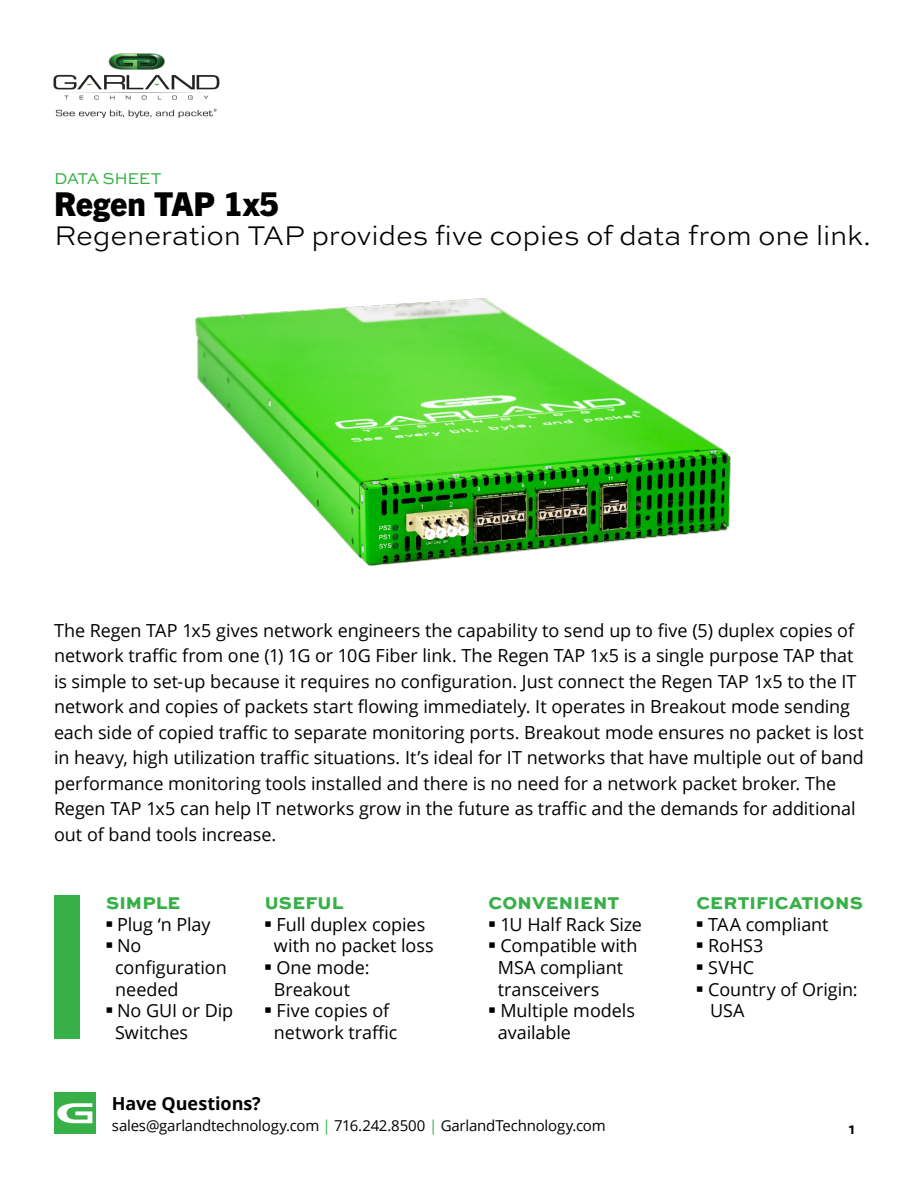
<style>
.page{position:relative;width:918px;height:1188px;background:#fff}
.page>*{position:absolute;margin:0;border:0;box-sizing:border-box;transform-origin:0 0}
.t1{font:800 33px "Trade Gothic Next LT Pro";color:#000}
.t2{font:300 28.5px "Sweet Sans Pro";letter-spacing:-.01em;color:#000}
.t3{font:18px/25.5px "Open Sans";letter-spacing:-.005em;color:#000}
.t4{font:800 18px "Sweet Sans Pro";letter-spacing:.01em;color:#37b048}
.t5{font:700 18px "Open Sans";letter-spacing:-.005em;color:#000}
.t6{font:16.5px "Sweet Sans Pro";letter-spacing:-.025em;color:#37b048}
.t7{font:15px "Open Sans";letter-spacing:-.015em;color:#000}
.t8{font:700 15px "Sweet Sans Pro";color:#000}
.s1{color:#37b048}
</style>
<div class="page">
<div style="left:54px;top:1093px;width:42px;height:41px;background:#37b048"></div>
<svg style="left:57px;top:1103px;width:35px;height:20px"></svg>
<img style="left:54px;top:53px;width:166px;height:64px">
<div style="left:54px;top:895px;width:26px;height:144px;background:#37b048"></div>
<img style="left:195px;top:298px;width:536px;height:268px">
<p class="t6" style="left:54px;top:167px;width:109px">DATA SHEET</p>
<h1 class="t1" style="left:54px;top:181px;width:227px">Regen TAP 1x5</h1>
<h2 class="t2" style="left:54px;top:215px;width:819px">Regeneration TAP provides five copies of data from one link.</h2>
<p class="t3" style="left:54px;top:617px;width:811px">The Regen TAP 1x5 gives network engineers the capability to send up to five (5) duplex copies of network traffic from one (1) 1G or 10G Fiber link. The Regen TAP 1x5 is a single purpose TAP that is simple to set-up because it requires no configuration. Just connect the Regen TAP 1x5 to the IT network and copies of packets start flowing immediately. It operates in Breakout mode sending each side of copied traffic to separate monitoring ports. Breakout mode ensures no packet is lost in heavy, high utilization traffic situations. It’s ideal for IT networks that have multiple out of band performance monitoring tools installed and there is no need for a network packet broker. The Regen TAP 1x5 can help IT networks grow in the future as traffic and the demands for additional out of band tools increase.</p>
<p class="t4" style="left:106px;top:889px;width:76px">SIMPLE</p>
<p class="t3" style="left:106px;top:911px;width:106px"><sup>◼</sup> Plug ‘n Play</p>
<p class="t3" style="left:106px;top:933px;width:37px"><sup>◼</sup> No</p>
<p class="t3" style="left:115px;top:954px;width:113px">configuration</p>
<p class="t3" style="left:115px;top:976px;width:65px">needed</p>
<p class="t3" style="left:106px;top:997px;width:129px"><sup>◼</sup> No GUI or Dip</p>
<p class="t3" style="left:115px;top:1019px;width:74px">Switches</p>
<p class="t4" style="left:265px;top:889px;width:80px">USEFUL</p>
<p class="t3" style="left:265px;top:911px;width:162px"><sup>◼</sup> Full duplex copies</p>
<p class="t3" style="left:274px;top:933px;width:161px">with no packet loss</p>
<p class="t3" style="left:265px;top:954px;width:106px"><sup>◼</sup> One mode:</p>
<p class="t3" style="left:274px;top:976px;width:78px">Breakout</p>
<p class="t3" style="left:265px;top:997px;width:126px"><sup>◼</sup> Five copies of</p>
<p class="t3" style="left:274px;top:1019px;width:125px">network traffic</p>
<p class="t4" style="left:489px;top:889px;width:132px">CONVENIENT</p>
<p class="t3" style="left:488px;top:911px;width:155px"><sup>◼</sup> 1U Half Rack Size</p>
<p class="t3" style="left:488px;top:933px;width:150px"><sup>◼</sup> Compatible with</p>
<p class="t3" style="left:498px;top:954px;width:127px">MSA compliant</p>
<p class="t3" style="left:498px;top:976px;width:103px">transceivers</p>
<p class="t3" style="left:488px;top:997px;width:148px"><sup>◼</sup> Multiple models</p>
<p class="t3" style="left:498px;top:1019px;width:75px">available</p>
<p class="t5" style="left:112px;top:1090px;width:151px">Have Questions?</p>
<p class="t7" style="left:112px;top:1115px;width:495px">sales@garlandtechnology.com <span class="s1">|</span> 716.242.8500 <span class="s1">|</span> GarlandTechnology.com</p>
<p class="t4" style="left:696px;top:889px;width:168px">CERTIFICATIONS</p>
<p class="t3" style="left:696px;top:911px;width:134px"><sup>◼</sup> TAA compliant</p>
<p class="t3" style="left:696px;top:933px;width:69px"><sup>◼</sup> RoHS3</p>
<p class="t3" style="left:696px;top:954px;width:59px"><sup>◼</sup> SVHC</p>
<p class="t3" style="left:696px;top:976px;width:163px"><sup>◼</sup> Country of Origin:</p>
<p class="t3" style="left:710px;top:997px;width:36px">USA</p>
<p class="t8" style="left:849px;top:1118px;width:8px">1</p>
</div>
